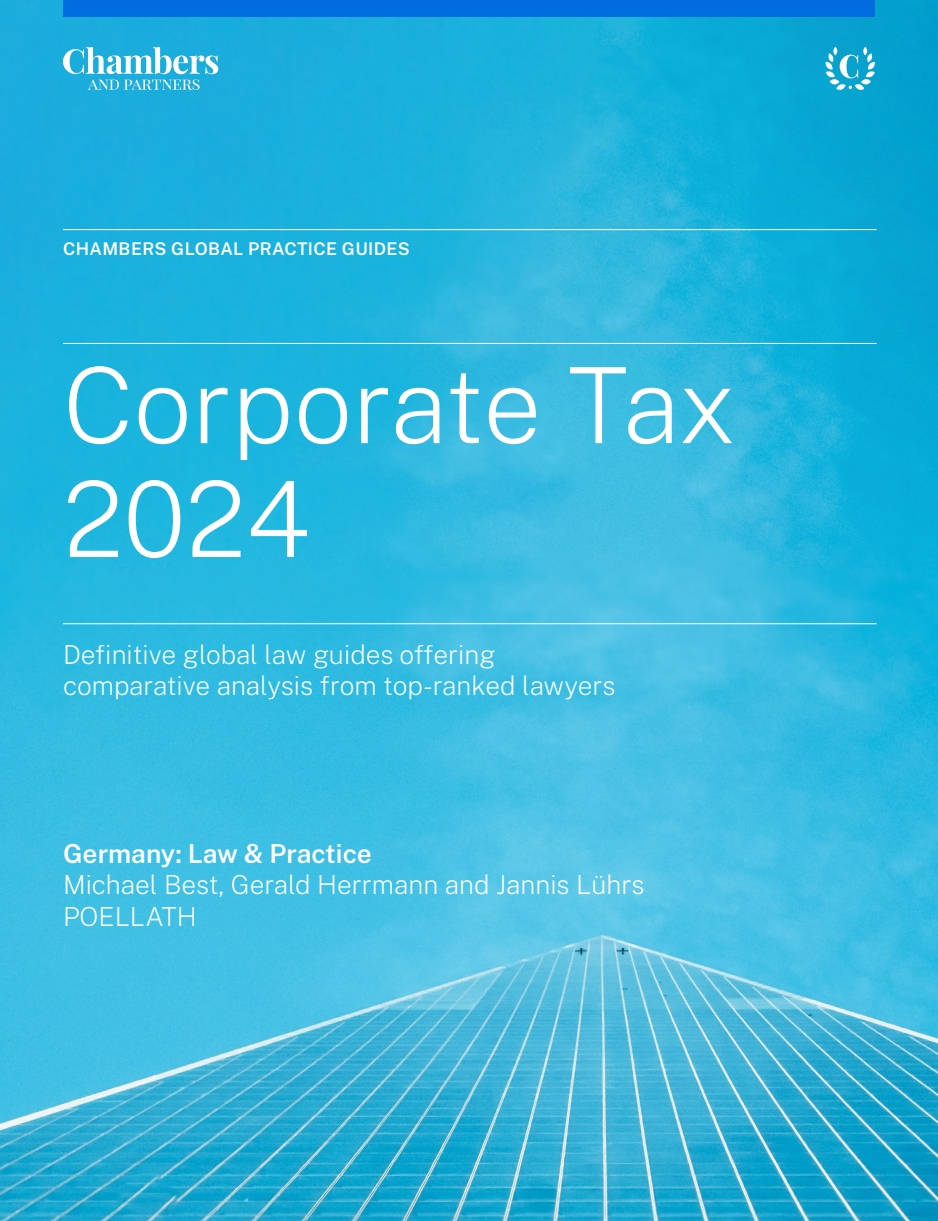
<style>
.page{position:relative;width:938px;height:1221px;background:#fff}
.page>*{position:absolute;margin:0;border:0;box-sizing:border-box;transform-origin:0 0}
._01_Large_Heading{font:200 105px/113.8px "Public Sans";color:#fff}
._02_Subheading{font:200 26.25px/31.5px "Public Sans";color:#fff}
._02_Subheading_w_o_rule{font:200 26.25px/31.5px "Public Sans";color:#fff}
._00_Small_Header{font:600 17.5px "Public Sans";letter-spacing:.02em;color:#fff}
.s1{font-weight:600}
</style>
<div class="page">
<img style="left:0;top:0;width:938px;height:1220px">
<div style="left:63px;top:0;width:812px;height:17px;background:#006ce0"></div>
<svg style="left:825px;top:47px;width:50px;height:43px"></svg>
<svg style="left:63px;top:47px;width:155px;height:43px"></svg>
<hr style="left:63px;top:229px;width:813px;height:1px;background:#fff">
<hr style="left:63px;top:343px;width:813px;height:1px;background:#fff">
<hr style="left:63px;top:623px;width:813px;height:1px;background:#fff">
<p class="_00_Small_Header" style="left:63px;top:235px;width:348px">CHAMBERS GLOBAL PRACTICE GUIDES</p>
<p class="_01_Large_Heading" style="left:63px;top:341px;width:674px">Corporate Tax<br>2024</p>
<p class="_02_Subheading" style="left:63px;top:637px;width:554px">Definitive global law guides offering comparative analysis from top-ranked lawyers</p>
<p class="_02_Subheading_w_o_rule" style="left:63px;top:836px;width:583px"><span class="s1">Germany: Law &amp; Practice<br></span>Michael Best, Gerald Herrmann and Jannis Lührs<br>POELLATH</p>
</div>
